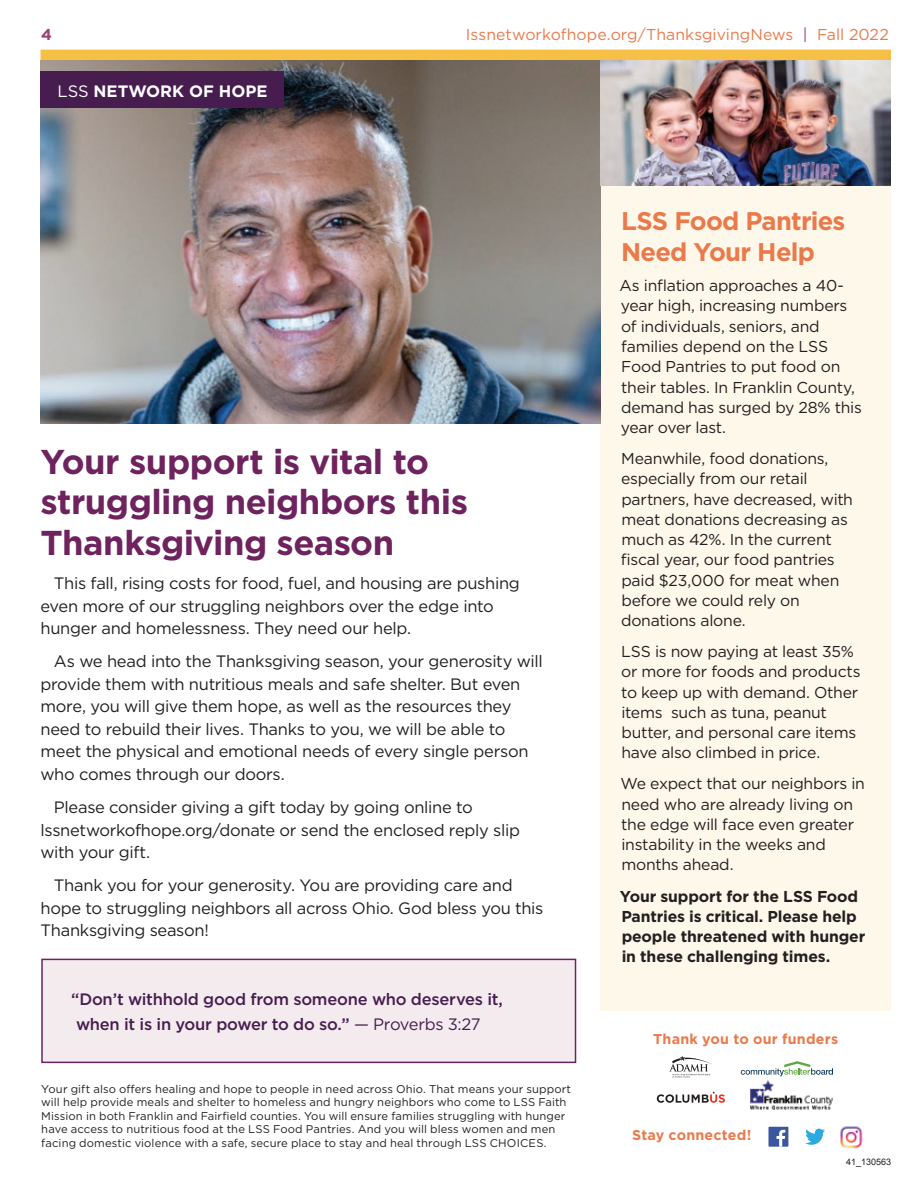
<style>
.page{position:relative;width:918px;height:1188px;background:#fff}
.page>*{position:absolute;margin:0;border:0;box-sizing:border-box;transform-origin:0 0}
.t1{font:700 34.5px/40.5px "Gotham";letter-spacing:-.015em;color:#6f235e}
.t2{font:700 25.5px/31.5px "Gotham";letter-spacing:-.03em;color:#ea7a4b}
.t3{font:16.5px/22.5px "Gotham";letter-spacing:-.02em;color:#231f20}
.t4{font:500 16.5px/25.5px "Gotham";letter-spacing:-.015em;color:#471d4f}
.t5{font:700 16.5px "Gotham";color:#fff}
.t6{font:15.75px/20.2px "Gotham";letter-spacing:-.015em;color:#231f20}
.t7{font:700 15.75px/20.2px "Gotham";letter-spacing:-.01em;color:#231f20}
.t8{font:15.75px "Gotham";letter-spacing:.005em;color:#ea7a4b}
.t9{font:700 15.75px "Gotham";color:#994074}
.t10{font:700 14.25px "Gotham";letter-spacing:.015em;color:#ea7a4b}
.t11{font:11.25px/13.5px "Gotham";letter-spacing:.01em;color:#231f20}
.t12{font:9px "Arial";color:#231f20}
.s1{color:#994074}
.s2{font-weight:400}
</style>
<div class="page">
<div style="left:600px;top:50px;width:291px;height:961px;background:#fdf8ea"></div>
<svg style="left:669px;top:1056px;width:43px;height:22px"></svg>
<img style="left:750px;top:1081px;width:83px;height:28px">
<svg style="left:657px;top:1091px;width:68px;height:12px"></svg>
<svg style="left:741px;top:1061px;width:92px;height:15px"></svg>
<div style="left:768px;top:1127px;width:20px;height:20px;background:#3a56a0"></div>
<svg style="left:776px;top:1130px;width:9px;height:17px"></svg>
<svg style="left:805px;top:1129px;width:20px;height:16px"></svg>
<img style="left:840px;top:1126px;width:23px;height:23px">
<div style="left:40px;top:50px;width:851px;height:10px;background:#f5c045"></div>
<div style="left:42px;top:959px;width:534px;height:103px;background:#f4ebef"></div>
<div style="left:41px;top:959px;width:535px;height:104px;border:2px solid #6f235e"></div>
<img style="left:40px;top:60px;width:560px;height:364px">
<img style="left:600px;top:60px;width:291px;height:126px">
<div style="left:40px;top:71px;width:244px;height:37px;background:#471d4f"></div>
<p class="t9" style="left:41px;top:24px;width:12px">4</p>
<p class="t8" style="left:466px;top:24px;width:424px">Issnetworkofhope.org/ThanksgivingNews <span class="s1">|</span> Fall 2022</p>
<p class="t5" style="left:57px;top:80px;width:212px"><span class="s2">LSS</span> NETWORK OF HOPE</p>
<h1 class="t1" style="left:40px;top:441px;width:429px">Your support is vital to struggling neighbors this<br>Thanksgiving season</h1>
<p class="t3" style="left:40px;top:572px;width:481px;text-indent:13px">This fall, rising costs for food, fuel, and housing are pushing even more of our struggling neighbors over the edge into hunger and homelessness. They need our help.</p>
<p class="t3" style="left:40px;top:650px;width:504px;text-indent:13px">As we head into the Thanksgiving season, your generosity will provide them with nutritious meals and safe shelter. But even more, you will give them hope, as well as the resources they need to rebuild their lives. Thanks to you, we will be able to meet the physical and emotional needs of every single person who comes through our doors.</p>
<p class="t3" style="left:40px;top:796px;width:481px;text-indent:13px">Please consider giving a gift today by going online to lssnetworkofhope.org/donate or send the enclosed reply slip with your gift.</p>
<p class="t3" style="left:40px;top:874px;width:504px;text-indent:13px">Thank you for your generosity. You are providing care and hope to struggling neighbors all across Ohio. God bless you this<br>Thanksgiving season!</p>
<p class="t4" style="left:76px;top:986px;width:429px;text-indent:-5px">“Don’t withhold good from someone who deserves it, when it is in your power to do so.” <span class="s2">— Proverbs 3:27</span></p>
<p class="t11" style="left:41px;top:1082px;width:531px">Your gift also offers healing and hope to people in need across Ohio. That means your support will help provide meals and shelter to homeless and hungry neighbors who come to LSS Faith Mission in both Franklin and Fairfield counties. You will ensure families struggling with hunger have access to nutritious food at the LSS Food Pantries. And you will bless women and men facing domestic violence with a safe, secure place to stay and heal through LSS CHOICES.</p>
<h2 class="t2" style="left:621px;top:205px;width:226px">LSS Food Pantries<br>Need Your Help</h2>
<p class="t6" style="left:620px;top:275px;width:244px">As inflation approaches a 40- year high, increasing numbers of individuals, seniors, and families depend on the LSS<br>Food Pantries to put food on their tables. In Franklin County, demand has surged by 28% this year over last.</p>
<p class="t6" style="left:621px;top:448px;width:234px">Meanwhile, food donations, especially from our retail partners, have decreased, with meat donations decreasing as much as 42%. In the current fiscal year, our food pantries paid $23,000 for meat when before we could rely on donations alone.</p>
<p class="t6" style="left:621px;top:641px;width:241px">LSS is now paying at least 35% or more for foods and products to keep up with demand. Other items such as tuna, peanut butter, and personal care items have also climbed in price.</p>
<p class="t6" style="left:620px;top:773px;width:246px">We expect that our neighbors in need who are already living on the edge will face even greater instability in the weeks and months ahead.</p>
<p class="t7" style="left:620px;top:886px;width:247px">Your support for the LSS Food<br>Pantries is critical. Please help people threatened with hunger in these challenging times.</p>
<p class="t10" style="left:653px;top:1029px;width:186px">Thank you to our funders</p>
<p class="t10" style="left:632px;top:1125px;width:121px">Stay connected!</p>
<p class="t12" style="left:846px;top:1156px;width:47px">41_130563</p>
</div>
